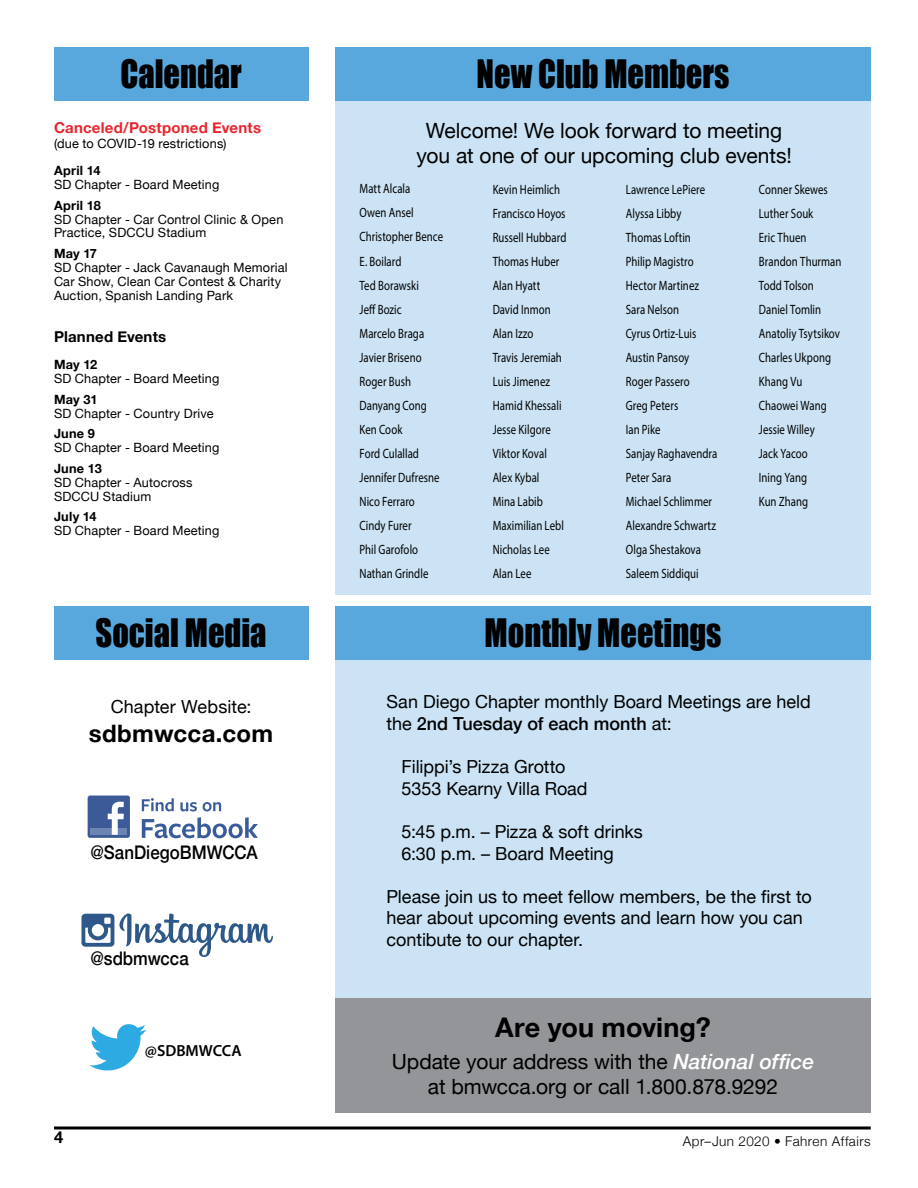
<style>
.page{position:relative;width:918px;height:1188px;background:#fff}
.page>*{position:absolute;margin:0;border:0;box-sizing:border-box;transform-origin:0 0}
.t1{font:36px "Impact";color:#000;scale:.9 1}
.t2{font:700 27px "Helvetica Neue";color:#000}
.t3{font:700 24px "Helvetica Neue";letter-spacing:.015em;color:#000}
.t4{font:21px/25.2px "Helvetica Neue";letter-spacing:-.005em;color:#000;text-align:center}
.t5{font:500 18.75px "Helvetica Neue";color:#000;scale:.9 1}
.t6{font:18px/21.6px "Helvetica Neue";color:#000}
.t7{font:700 16.5px "Helvetica Neue";color:#000}
.t8{font:600 16.05px "Myriad Pro";color:#000}
.t9{font:700 15px "Helvetica Neue";letter-spacing:.015em;color:#e7262f}
.t10{font:700 15px "Helvetica Neue";letter-spacing:.015em;color:#000}
.t11{font:13.5px/24px "Myriad Pro";letter-spacing:.005em;color:#000;scale:.8 1}
.t12{font:300 13.5px "Helvetica Neue";letter-spacing:.035em;color:#000}
.t13{font:12.75px/13.8px "Helvetica Neue";letter-spacing:.015em;color:#000}
.t14{font:700 12.75px "Helvetica Neue";letter-spacing:.02em;color:#000}
.s1{font-weight:500}
.s2{font-weight:500;font-style:italic;color:#fff}
</style>
<div class="page">
<svg style="left:54px;top:1126px;width:817px;height:4px;background:#3f3f3f"></svg>
<div style="left:335px;top:93px;width:536px;height:501px;background:#cbe3f4"></div>
<div style="left:335px;top:657px;width:536px;height:447px;background:#cbe3f4"></div>
<div style="left:54px;top:47px;width:254px;height:54px;background:#58a8dd"></div>
<div style="left:54px;top:606px;width:254px;height:54px;background:#58a8dd"></div>
<div style="left:335px;top:47px;width:536px;height:54px;background:#58a8dd"></div>
<div style="left:335px;top:606px;width:536px;height:54px;background:#58a8dd"></div>
<div style="left:335px;top:998px;width:536px;height:115px;background:#939598"></div>
<svg style="left:89px;top:1024px;width:57px;height:46px"></svg>
<svg style="left:142px;top:798px;width:32px;height:13px"></svg>
<svg style="left:180px;top:802px;width:17px;height:9px"></svg>
<svg style="left:203px;top:802px;width:18px;height:9px"></svg>
<svg style="left:142px;top:817px;width:116px;height:21px"></svg>
<div style="left:88px;top:796px;width:42px;height:42px;background:#3c5a98;border-radius:2px"></div>
<div style="left:91px;top:829px;width:36px;height:6px;background:#6d85b3"></div>
<svg style="left:108px;top:802px;width:16px;height:33px"></svg>
<svg style="left:119px;top:914px;width:154px;height:43px"></svg>
<div style="left:81px;top:914px;width:33px;height:33px;background:#2e5889;border-radius:4px"></div>
<svg style="left:85px;top:928px;width:26px;height:15px"></svg>
<div style="left:90px;top:922px;width:16px;height:16px;background:#fff;border-radius:50%"></div>
<div style="left:88px;top:920px;width:20px;height:20px;border:4px solid #2e5889;border-radius:50%"></div>
<div style="left:104px;top:918px;width:7px;height:6px;background:#fff"></div>
<h1 class="t1" style="left:120px;top:46px;width:136px">Calendar</h1>
<p class="t9" style="left:54px;top:116px;width:209px">Canceled/Postponed Events</p>
<p class="t13" style="left:54px;top:137px;width:174px">(due to COVID-19 restrictions)</p>
<p class="t14" style="left:54px;top:161px;width:48px">April 14</p>
<p class="t13" style="left:54px;top:178px;width:167px">SD Chapter - Board Meeting</p>
<p class="t14" style="left:54px;top:195px;width:48px">April 18</p>
<p class="t13" style="left:54px;top:213px;width:231px">SD Chapter - Car Control Clinic &amp; Open<br>Practice, SDCCU Stadium</p>
<p class="t14" style="left:54px;top:244px;width:45px">May 17</p>
<p class="t13" style="left:54px;top:261px;width:235px">SD Chapter - Jack Cavanaugh Memorial<br>Car Show, Clean Car Contest &amp; Charity<br>Auction, Spanish Landing Park</p>
<p class="t10" style="left:54px;top:325px;width:114px">Planned Events</p>
<p class="t14" style="left:54px;top:355px;width:45px">May 12</p>
<p class="t13" style="left:54px;top:373px;width:167px">SD Chapter - Board Meeting</p>
<p class="t14" style="left:54px;top:389px;width:45px">May 31</p>
<p class="t13" style="left:54px;top:407px;width:161px">SD Chapter - Country Drive</p>
<p class="t14" style="left:54px;top:424px;width:42px">June 9</p>
<p class="t13" style="left:54px;top:442px;width:167px">SD Chapter - Board Meeting</p>
<p class="t14" style="left:54px;top:458px;width:49px">June 13</p>
<p class="t13" style="left:54px;top:476px;width:140px">SD Chapter - Autocross<br>SDCCU Stadium</p>
<p class="t14" style="left:54px;top:507px;width:44px">July 14</p>
<p class="t13" style="left:54px;top:525px;width:167px">SD Chapter - Board Meeting</p>
<h1 class="t1" style="left:96px;top:605px;width:191px">Social Media</h1>
<h3 class="t6" style="left:111px;top:697px;width:142px">Chapter Website:</h3>
<h3 class="t3" style="left:89px;top:714px;width:186px">sdbmwcca.com</h3>
<h3 class="t5" style="left:91px;top:837px;width:187px">@SanDiegoBMWCCA</h3>
<h3 class="t5" style="left:91px;top:943px;width:111px">@sdbmwcca</h3>
<p class="t8" style="left:145px;top:1040px;width:98px">@SDBMWCCA</p>
<h1 class="t1" style="left:477px;top:46px;width:282px">New Club Members</h1>
<h3 class="t4" style="left:416px;top:119px;width:377px">Welcome! We look forward to meeting you at one of our upcoming club events!</h3>
<p class="t11" style="left:360px;top:177px;width:106px">Matt Alcala<br>Owen Ansel<br>Christopher Bence<br>E. Boilard<br>Ted Borawski<br>Jeff Bozic<br>Marcelo Braga<br>Javier Briseno<br>Roger Bush<br>Danyang Cong<br>Ken Cook<br>Ford Culallad<br>Jennifer Dufresne<br>Nico Ferraro<br>Cindy Furer<br>Phil Garofolo<br>Nathan Grindle</p>
<p class="t11" style="left:493px;top:177px;width:94px">Kevin Heimlich<br>Francisco Hoyos<br>Russell Hubbard<br>Thomas Huber<br>Alan Hyatt<br>David Inmon<br>Alan Izzo<br>Travis Jeremiah<br>Luis Jimenez<br>Hamid Khessali<br>Jesse Kilgore<br>Viktor Koval<br>Alex Kybal<br>Mina Labib<br>Maximilian Lebl<br>Nicholas Lee<br>Alan Lee</p>
<p class="t11" style="left:626px;top:177px;width:116px">Lawrence LePiere<br>Alyssa Libby<br>Thomas Loftin<br>Philip Magistro<br>Hector Martinez<br>Sara Nelson<br>Cyrus Ortiz-Luis<br>Austin Pansoy<br>Roger Passero<br>Greg Peters<br>Ian Pike<br>Sanjay Raghavendra<br>Peter Sara<br>Michael Schlimmer<br>Alexandre Schwartz<br>Olga Shestakova<br>Saleem Siddiqui</p>
<p class="t11" style="left:759px;top:177px;width:105px">Conner Skewes<br>Luther Souk<br>Eric Thuen<br>Brandon Thurman<br>Todd Tolson<br>Daniel Tomlin<br>Anatoliy Tsytsikov<br>Charles Ukpong<br>Khang Vu<br>Chaowei Wang<br>Jessie Willey<br>Jack Yacoo<br>Ining Yang<br>Kun Zhang</p>
<h1 class="t1" style="left:485px;top:605px;width:265px">Monthly Meetings</h1>
<h3 class="t6" style="left:387px;top:692px;width:426px">San Diego Chapter monthly Board Meetings are held the <span class="s1">2nd Tuesday of each month</span> at:</h3>
<h3 class="t6" style="left:402px;top:757px;width:187px">Filippi’s Pizza Grotto<br>5353 Kearny Villa Road</h3>
<h3 class="t6" style="left:402px;top:822px;width:243px">5:45 p.m. – Pizza &amp; soft drinks<br>6:30 p.m. – Board Meeting</h3>
<h3 class="t6" style="left:387px;top:887px;width:427px">Please join us to meet fellow members, be the first to hear about upcoming events and learn how you can contibute to our chapter.</h3>
<h2 class="t2" style="left:495px;top:1006px;width:217px">Are you moving?</h2>
<h3 class="t4" style="left:392px;top:1050px;width:424px">Update your address with the <span class="s2">National office </span>at bmwcca.org or call 1.800.878.9292</h3>
<p class="t7" style="left:54px;top:1125px;width:11px">4</p>
<p class="t12" style="left:683px;top:1130px;width:189px">Apr–Jun 2020 • Fahren Affairs</p>
</div>
